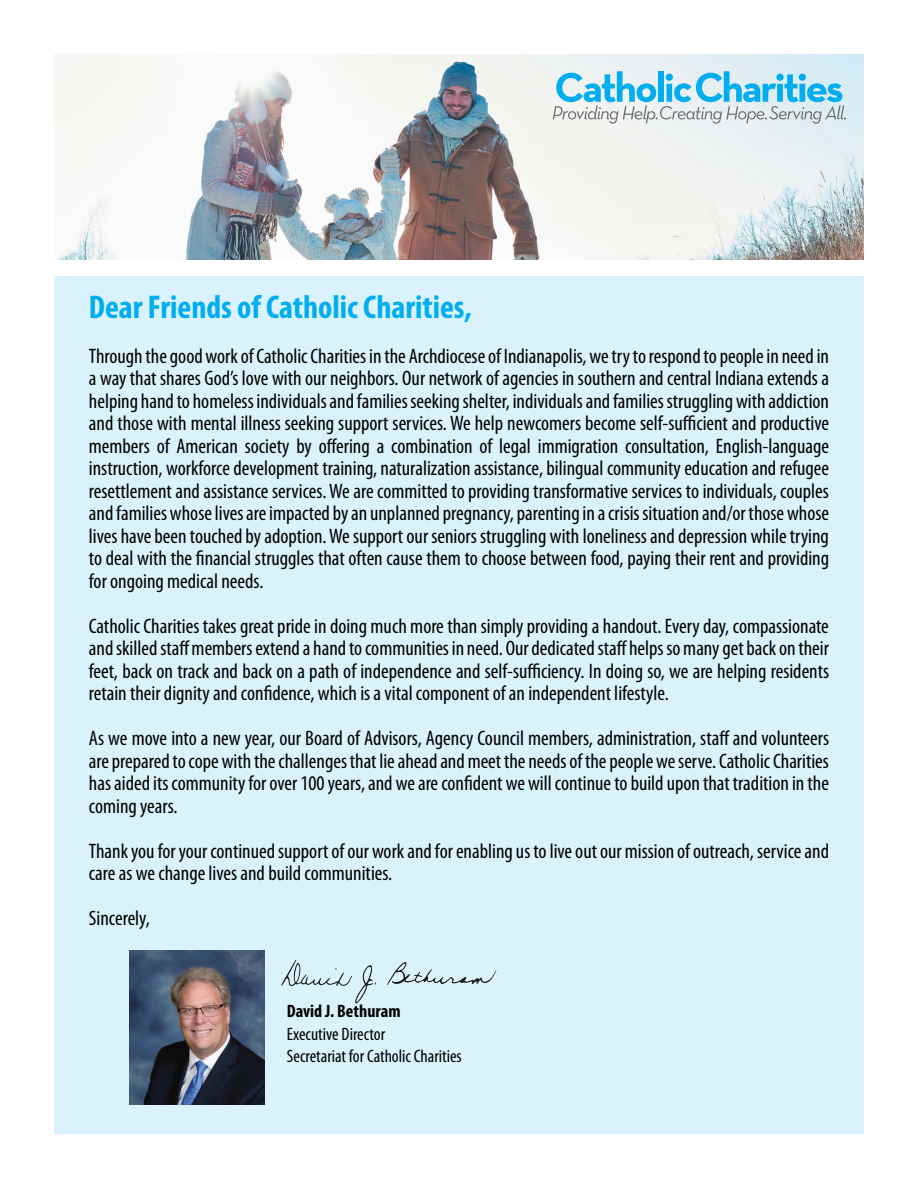
<style>
.page{position:relative;width:918px;height:1188px;background:#fff}
.page>*{position:absolute;margin:0;border:0;box-sizing:border-box;transform-origin:0 0}
.t1{font:700 condensed 33px "Myriad Pro";color:#00aeef}
.t2{font:condensed 21px/22.5px "Myriad Pro";color:#000;text-align:justify}
.t3{font:condensed 18px/21.6px "Myriad Pro";color:#000}
.t4{font:700 condensed 18px "Myriad Pro";color:#000}
</style>
<div class="page">
<div style="left:54px;top:276px;width:810px;height:858px;background:#d9f2fc"></div>
<img style="left:54px;top:54px;width:810px;height:205px">
<img style="left:281px;top:959px;width:216px;height:45px">
<img style="left:130px;top:951px;width:134px;height:153px">
<svg style="left:553px;top:71px;width:293px;height:53px"></svg>
<h1 class="t1" style="left:89px;top:286px;width:385px">Dear Friends of Catholic Charities,</h1>
<p class="t2" style="left:89px;top:344px;width:742px">Through the good work of Catholic Charities in the Archdiocese of Indianapolis, we try to respond to people in need in a way that shares God’s love with our neighbors. Our network of agencies in southern and central Indiana extends a helping hand to homeless individuals and families seeking shelter, individuals and families struggling with addiction and those with mental illness seeking support services. We help newcomers become self-sufficient and productive members of American society by offering a combination of legal immigration consultation, English-language instruction, workforce development training, naturalization assistance, bilingual community education and refugee resettlement and assistance services. We are committed to providing transformative services to individuals, couples and families whose lives are impacted by an unplanned pregnancy, parenting in a crisis situation and/or those whose lives have been touched by adoption. We support our seniors struggling with loneliness and depression while trying to deal with the financial struggles that often cause them to choose between food, paying their rent and providing for ongoing medical needs.</p>
<p class="t2" style="left:89px;top:614px;width:742px">Catholic Charities takes great pride in doing much more than simply providing a handout. Every day, compassionate and skilled staff members extend a hand to communities in need. Our dedicated staff helps so many get back on their feet, back on track and back on a path of independence and self-sufficiency. In doing so, we are helping residents retain their dignity and confidence, which is a vital component of an independent lifestyle.</p>
<p class="t2" style="left:89px;top:727px;width:742px">As we move into a new year, our Board of Advisors, Agency Council members, administration, staff and volunteers are prepared to cope with the challenges that lie ahead and meet the needs of the people we serve. Catholic Charities has aided its community for over 100 years, and we are confident we will continue to build upon that tradition in the coming years.</p>
<p class="t2" style="left:89px;top:839px;width:742px">Thank you for your continued support of our work and for enabling us to live out our mission of outreach, service and care as we change lives and build communities.</p>
<p class="t2" style="left:89px;top:907px;width:62px">Sincerely,</p>
<p class="t4" style="left:287px;top:1000px;width:115px">David J. Bethuram</p>
<p class="t3" style="left:287px;top:1023px;width:176px">Executive Director<br>Secretariat for Catholic Charities</p>
</div>
